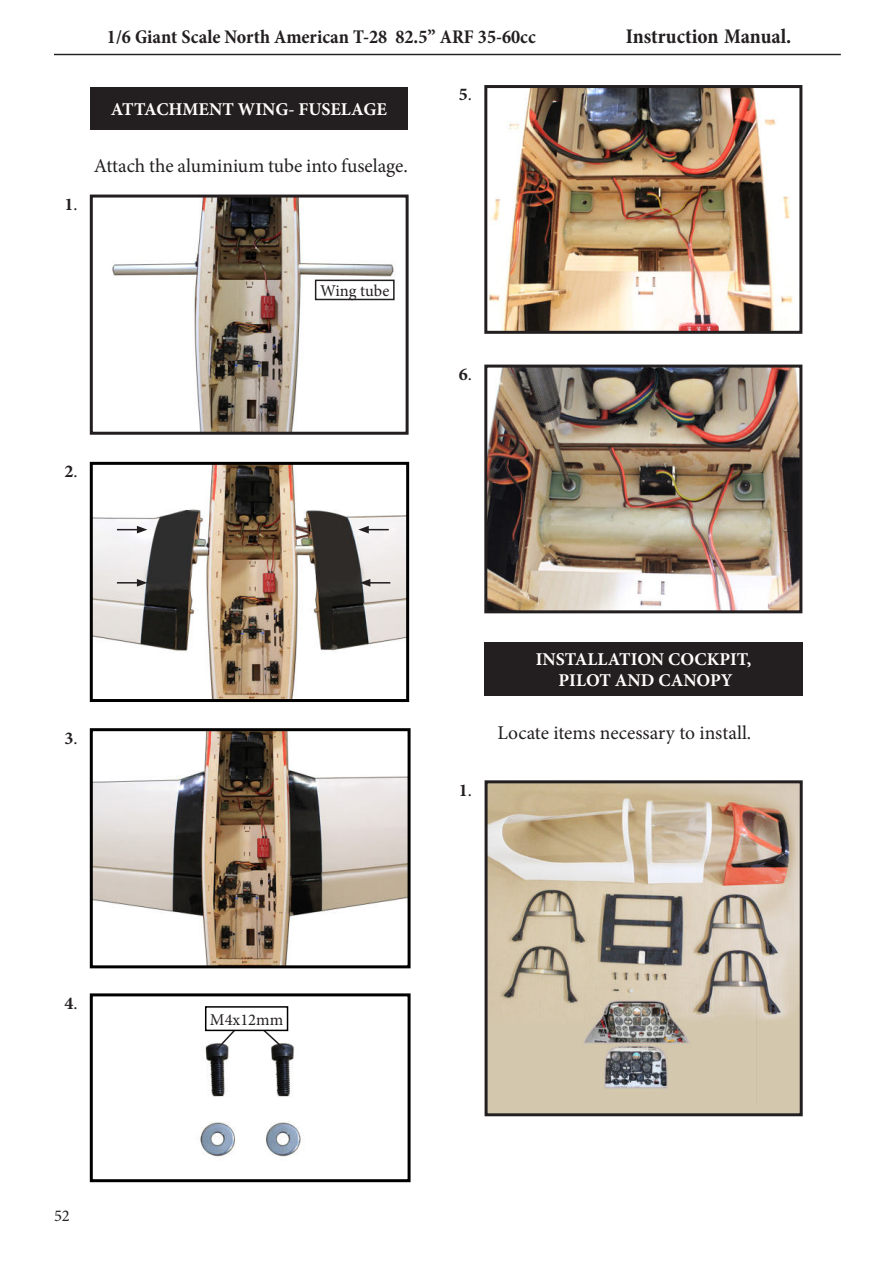
<style>
.page{position:relative;width:893px;height:1263px;background:#fff}
.page>*{position:absolute;margin:0;border:0;box-sizing:border-box;transform-origin:0 0}
.t1{font:700 condensed 21px "Minion Pro";letter-spacing:-.005em;color:#231f20}
.t2{font:19.5px "Minion Pro";color:#231f20}
.t3{font:700 condensed 19.5px "Minion Pro";color:#231f20}
.t4{font:700 18px/21.6px "Minion Pro";color:#fffefc;text-align:center}
.t5{font:700 18px "Minion Pro";color:#231f20}
.t6{font:16.5px "Minion Pro";color:#231f20}
.s1{font-weight:400}
</style>
<div class="page">
<hr style="left:54px;top:54px;width:787px;height:1px;background:#231f20">
<img style="left:112px;top:199px;width:283px;height:232px">
<div style="left:90px;top:195px;width:319px;height:240px;border:3px solid #231f20"></div>
<div style="left:316px;top:280px;width:78px;height:19px;background:#fff"></div>
<div style="left:315px;top:280px;width:80px;height:20px;border:1px solid #231f20"></div>
<img style="left:94px;top:466px;width:311px;height:232px">
<div style="left:90px;top:462px;width:319px;height:240px;border:3px solid #000"></div>
<svg style="left:117px;top:526px;width:30px;height:7px"></svg>
<svg style="left:117px;top:579px;width:30px;height:8px"></svg>
<svg style="left:360px;top:579px;width:30px;height:8px"></svg>
<svg style="left:358px;top:526px;width:31px;height:7px"></svg>
<img style="left:94px;top:732px;width:313px;height:232px">
<div style="left:90px;top:728px;width:321px;height:240px;border:3px solid #000"></div>
<img style="left:200px;top:1006px;width:101px;height:151px">
<div style="left:90px;top:993px;width:321px;height:189px;border:3px solid #000"></div>
<svg style="left:212px;top:1031px;width:75px;height:23px"></svg>
<div style="left:206px;top:1007px;width:82px;height:23px;background:#fff"></div>
<div style="left:205px;top:1006px;width:83px;height:25px;border:1px solid #000"></div>
<img style="left:489px;top:784px;width:310px;height:328px">
<div style="left:485px;top:780px;width:318px;height:336px;border:3px solid #231f20"></div>
<img style="left:488px;top:89px;width:305px;height:241px">
<div style="left:484px;top:85px;width:318px;height:249px;border:3px solid #231f20"></div>
<img style="left:488px;top:369px;width:310px;height:240px">
<div style="left:484px;top:365px;width:318px;height:248px;border:3px solid #231f20"></div>
<div style="left:484px;top:642px;width:319px;height:54px;background:#231f20"></div>
<div style="left:90px;top:87px;width:318px;height:42px;background:#231f20"></div>
<p class="t3" style="left:107px;top:25px;width:430px">1/6 Giant Scale North American T-28 82.5” ARF 35-60cc</p>
<p class="t1" style="left:626px;top:23px;width:167px">Instruction Manual.</p>
<p class="t5" style="left:64px;top:197px;width:15px">1<span class="s1">.</span></p>
<p class="t4" style="left:111px;top:100px;width:278px">ATTACHMENT WING- FUSELAGE</p>
<p class="t2" style="left:94px;top:158px;width:316px">Attach the aluminium tube into fuselage.</p>
<p class="t5" style="left:459px;top:88px;width:15px">5<span class="s1">.</span></p>
<p class="t6" style="left:320px;top:284px;width:71px">Wing tube</p>
<p class="t5" style="left:459px;top:367px;width:15px">6<span class="s1">.</span></p>
<p class="t5" style="left:64px;top:464px;width:15px">2<span class="s1">.</span></p>
<p class="t5" style="left:64px;top:731px;width:15px">3<span class="s1">.</span></p>
<p class="t5" style="left:459px;top:783px;width:15px">1<span class="s1">.</span></p>
<p class="t4" style="left:536px;top:650px;width:217px">INSTALLATION COCKPIT,<br>PILOT AND CANOPY</p>
<p class="t2" style="left:498px;top:725px;width:255px">Locate items necessary to install.</p>
<p class="t5" style="left:64px;top:996px;width:15px">4<span class="s1">.</span></p>
<p class="t6" style="left:54px;top:1209px;width:17px">52</p>
<p class="t6" style="left:210px;top:1013px;width:75px">M4x12mm</p>
</div>
